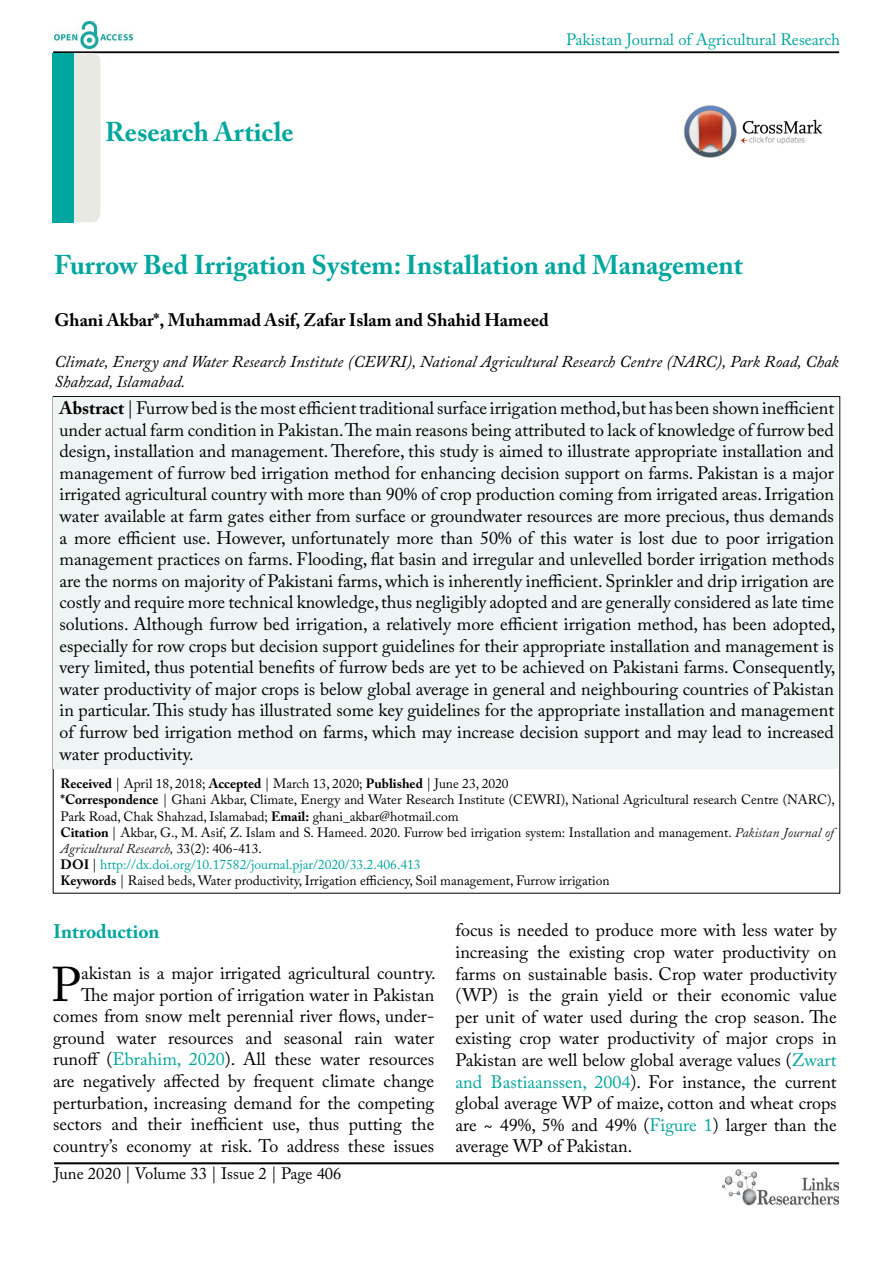
<style>
.page{position:relative;width:893px;height:1263px;background:#fff}
.page>*{position:absolute;margin:0;border:0;box-sizing:border-box;transform-origin:0 0}
.t1{font:48.45px "Adobe Caslon Pro";color:#000}
.t2{font:700 27px "Adobe Caslon Pro";color:#00a79e}
.t3{font:700 19.5px "Adobe Caslon Pro";color:#00a79e}
.t4{font:18px/21.6px "Adobe Caslon Pro";color:#000;text-align:justify}
.t5{font:700 18px "Adobe Caslon Pro";color:#000}
.t6{font:italic 16.5px/19.8px "Adobe Caslon Pro";color:#000}
.t7{font:16.5px "Adobe Caslon Pro";color:#00a79e}
.t8{font:16.5px "Adobe Caslon Pro";color:#000}
.t9{font:13.5px/16.2px "Adobe Caslon Pro";color:#000}
.s1{font-weight:700}
.s2{font-style:italic;color:#222}
.s3{font-style:italic}
.s4{color:#00a79e}
</style>
<div class="page">
<hr style="left:53px;top:51px;width:786px;height:2px;background:#000">
<hr style="left:54px;top:1162px;width:785px;height:2px;background:#000">
<img style="left:54px;top:22px;width:78px;height:27px">
<img style="left:722px;top:1169px;width:117px;height:37px">
<div style="left:54px;top:53px;width:46px;height:169px;background:#e9e9e4;border-radius:9px"></div>
<div style="left:53px;top:53px;width:21px;height:169px;background:#00a79e"></div>
<div style="left:54px;top:398px;width:784px;height:371px;background:#eef5f4"></div>
<img style="left:684px;top:105px;width:139px;height:53px">
<h2 class="t2" style="left:105px;top:116px;width:190px">Research Article</h2>
<p class="t7" style="left:566px;top:30px;width:276px">Pakistan Journal of Agricultural Research</p>
<h2 class="t2" style="left:54px;top:249px;width:691px">Furrow Bed Irrigation System: Installation and Management</h2>
<p class="t5" style="left:55px;top:309px;width:496px">Ghani Akbar*, Muhammad Asif, Zafar Islam and Shahid Hameed</p>
<p class="t6" style="left:55px;top:352px;width:786px">Climate, Energy and Water Research Institute (CEWRI), National Agricultural Research Centre (NARC), Park Road, Chak<br>Shahzad, Islamabad.</p>
<p class="t4" style="left:60px;top:397px;width:777px"><span class="s1">Abstract</span> | Furrow bed is the most efficient traditional surface irrigation method, but has been shown inefficient under actual farm condition in Pakistan. The main reasons being attributed to lack of knowledge of furrow bed design, installation and management. Therefore, this study is aimed to illustrate appropriate installation and management of furrow bed irrigation method for enhancing decision support on farms. Pakistan is a major irrigated agricultural country with more than 90% of crop production coming from irrigated areas. Irrigation water available at farm gates either from surface or groundwater resources are more precious, thus demands a more efficient use. However, unfortunately more than 50% of this water is lost due to poor irrigation management practices on farms. Flooding, flat basin and irregular and unlevelled border irrigation methods are the norms on majority of Pakistani farms, which is inherently inefficient. Sprinkler and drip irrigation are costly and require more technical knowledge, thus negligibly adopted and are generally considered as late time solutions. Although furrow bed irrigation, a relatively more efficient irrigation method, has been adopted, especially for row crops but decision support guidelines for their appropriate installation and management is very limited, thus potential benefits of furrow beds are yet to be achieved on Pakistani farms. Consequently, water productivity of major crops is below global average in general and neighbouring countries of Pakistan in particular. This study has illustrated some key guidelines for the appropriate installation and management of furrow bed irrigation method on farms, which may increase decision support and may lead to increased water productivity.</p>
<p class="t9" style="left:61px;top:775px;width:776px"><span class="s1">Received</span> | April 18, 2018; <span class="s1">Accepted</span> | March 13, 2020; <span class="s1">Published</span> | June 23, 2020<br><span class="s1">*Correspondence</span> | Ghani Akbar, Climate, Energy and Water Research Institute (CEWRI), National Agricultural research Centre (NARC), Park Road, Chak Shahzad, Islamabad; <span class="s1">Email:</span> ghani_akbar@hotmail.com<br><span class="s1">Citation</span> | Akbar, G., M. Asif, Z. Islam and S. Hameed. 2020. Furrow bed irrigation system: Installation and management. <span class="s2">Pakistan Journal of Agricultural Research</span><span class="s3">,</span> 33(2): 406-413.<br><span class="s1">DOI</span> | <span class="s4">http://dx.doi.org/10.17582/journal.pjar/2020/33.2.406.413<br></span><span class="s1">Keywords</span> | Raised beds, Water productivity, Irrigation efficiency, Soil management, Furrow irrigation</p>
<p class="t3" style="left:53px;top:919px;width:108px">Introduction</p>
<h1 class="t1" style="left:52px;top:955px;width:31px">P</h1>
<p class="t4" style="left:53px;top:962px;width:384px;text-align:right">akistan is a major irrigated agricultural country.<br>The major portion of irrigation water in Pakistan comes from snow melt perennial river flows, under&shy;ground water resources and seasonal rain water runoff (<span class="s4">Ebrahim, 2020</span>). All these water resources are negatively affected by frequent climate change perturbation, increasing demand for the competing sectors and their inefficient use, thus putting the country’s economy at risk. To address these issues</p>
<p class="t8" style="left:54px;top:1164px;width:289px">June 2020 | Volume 33 | Issue 2 | Page 406</p>
<p class="t4" style="left:456px;top:919px;width:383px">focus is needed to produce more with less water by increasing the existing crop water productivity on farms on sustainable basis. Crop water productivity (WP) is the grain yield or their economic value per unit of water used during the crop season. The existing crop water productivity of major crops in Pakistan are well below global average values (<span class="s4">Zwart and Bastiaanssen, 2004</span>). For instance, the current global average WP of maize, cotton and wheat crops are ~ 49%, 5% and 49% (<span class="s4">Figure 1</span>) larger than the average WP of Pakistan.</p>
</div>
